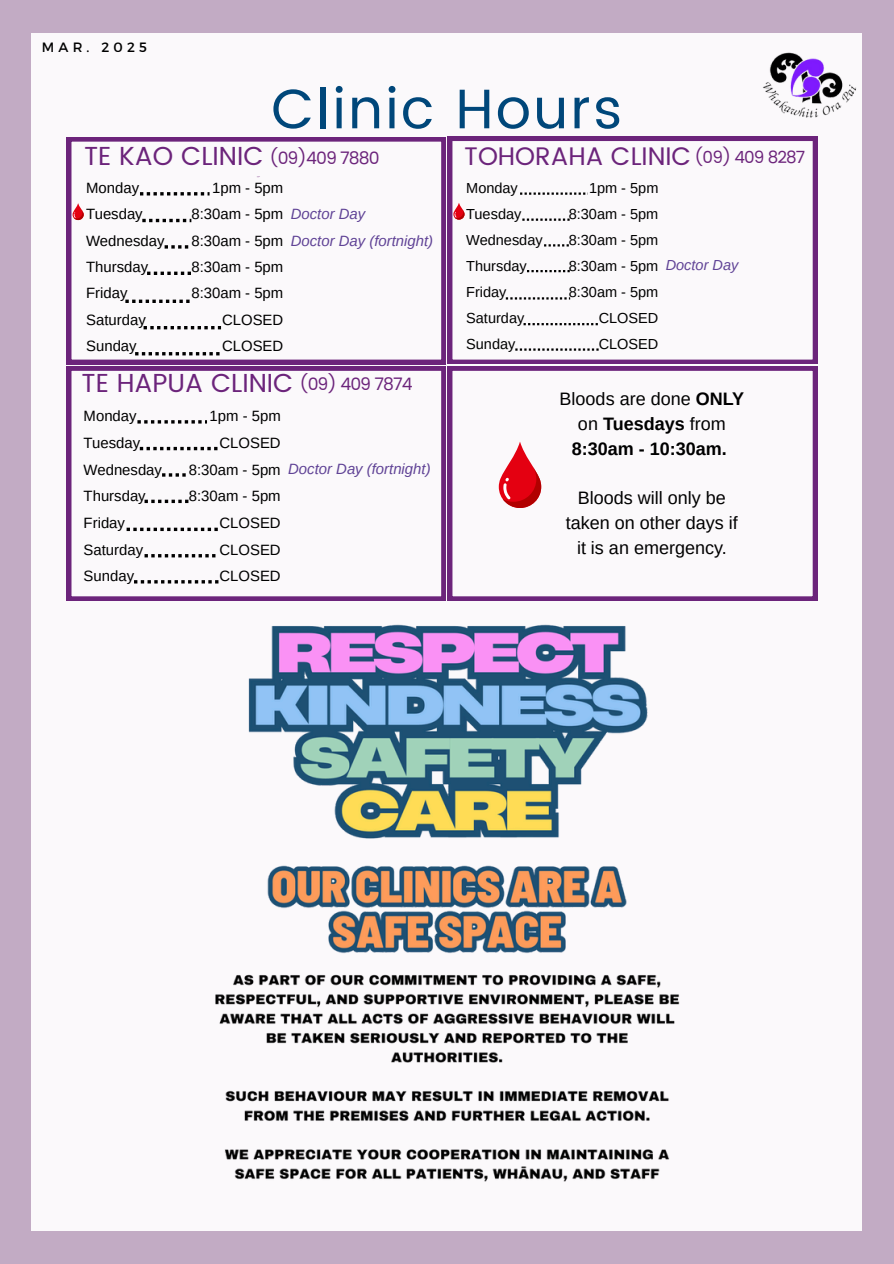
<style>
.page{position:relative;width:894px;height:1264px;background:#fff}
.page>*{position:absolute;margin:0;border:0;box-sizing:border-box;transform-origin:0 0}
.t1{font:55.65px "Poppins";letter-spacing:.04em;color:#00477a}
.t2{font:26.1px "Poppins";color:#6c247b}
.t3{font:25.35px "Poppins";color:#6c247b}
.t4{font:18px/24.8px "Arimo";color:#000;text-align:center}
.t5{font:700 18px/24.8px "Arimo";color:#000;text-align:center}
.t6{font:17.1px "Poppins";letter-spacing:-.055em;color:#6c247b}
.t7{font:16.65px "Poppins";letter-spacing:-.055em;color:#6c247b}
.t8{font:14.85px "Arimo";color:#000}
.t9{font:italic 14.85px "Arimo";color:#604396}
.t10{font:14.55px "Arimo";color:#000}
.t11{font:italic 14.55px "Arimo";color:#604396}
.t12{font:13.5px "Montserrat";letter-spacing:.31em;color:#000}
.s1{font-weight:400}
</style>
<div class="page">
<div style="left:0;top:0;width:893px;height:1263px;background:#c2abc4"></div>
<div style="left:31px;top:33px;width:830px;height:1197px;background:#fff"></div>
<svg style="left:67px;top:366px;width:378px;height:234px"></svg>
<svg style="left:448px;top:136px;width:369px;height:228px"></svg>
<svg style="left:67px;top:137px;width:378px;height:227px"></svg>
<svg style="left:448px;top:366px;width:369px;height:234px"></svg>
<svg style="left:72px;top:203px;width:12px;height:17px"></svg>
<svg style="left:453px;top:203px;width:11px;height:17px"></svg>
<svg style="left:498px;top:441px;width:43px;height:67px"></svg>
<img style="left:758px;top:52px;width:99px;height:85px">
<img style="left:215px;top:624px;width:465px;height:558px">
<h2 class="t12" style="left:42px;top:38px;width:107px">MAR. 2025</h2>
<p class="t2" style="left:84px;top:141px;width:181px">TE KAO CLINIC</p>
<h4 class="t1" style="left:271px;top:76px;width:352px">Clinic Hours</h4>
<p class="t6" style="left:269px;top:148px;width:112px">(09)409 7880</p>
<p class="t7" style="left:694px;top:147px;width:112px">(09) 409 8287</p>
<p class="t3" style="left:464px;top:141px;width:228px">TOHORAHA CLINIC</p>
<p class="t8" style="left:86px;top:179px;width:54px">Monday</p>
<p class="t8" style="left:86px;top:206px;width:58px">Tuesday</p>
<h5 class="t8" style="left:86px;top:232px;width:80px">Wednesday</h5>
<h1 class="t8" style="left:86px;top:258px;width:64px">Thursday</h1>
<h2 class="t8" style="left:86px;top:285px;width:43px">Friday</h2>
<p class="t8" style="left:86px;top:311px;width:61px">Saturday</p>
<p class="t8" style="left:86px;top:337px;width:52px">Sunday</p>
<p class="t8" style="left:212px;top:179px;width:73px">1pm - 5pm</p>
<p class="t8" style="left:191px;top:206px;width:93px">8:30am - 5pm</p>
<p class="t8" style="left:191px;top:232px;width:93px">8:30am - 5pm</p>
<p class="t8" style="left:191px;top:258px;width:93px">8:30am - 5pm</p>
<p class="t8" style="left:191px;top:285px;width:93px">8:30am - 5pm</p>
<p class="t8" style="left:222px;top:311px;width:63px">CLOSED</p>
<p class="t8" style="left:222px;top:337px;width:63px">CLOSED</p>
<p class="t9" style="left:291px;top:206px;width:76px">Doctor Day</p>
<p class="t9" style="left:291px;top:232px;width:144px">Doctor Day (fortnight)</p>
<p class="t2" style="left:81px;top:368px;width:213px">TE HAPUA CLINIC</p>
<p class="t6" style="left:299px;top:374px;width:115px">(09) 409 7874</p>
<p class="t8" style="left:84px;top:408px;width:54px">Monday</p>
<h3 class="t8" style="left:84px;top:434px;width:58px">Tuesday</h3>
<h4 class="t8" style="left:84px;top:461px;width:80px">Wednesday</h4>
<p class="t8" style="left:84px;top:488px;width:64px">Thursday</p>
<p class="t8" style="left:84px;top:514px;width:43px">Friday</p>
<p class="t8" style="left:84px;top:541px;width:61px">Saturday</p>
<p class="t8" style="left:84px;top:568px;width:52px">Sunday</p>
<p class="t8" style="left:209px;top:408px;width:73px">1pm - 5pm</p>
<p class="t8" style="left:219px;top:434px;width:63px">CLOSED</p>
<p class="t8" style="left:189px;top:461px;width:93px">8:30am - 5pm</p>
<p class="t8" style="left:189px;top:488px;width:93px">8:30am - 5pm</p>
<p class="t8" style="left:219px;top:514px;width:63px">CLOSED</p>
<p class="t8" style="left:219px;top:541px;width:63px">CLOSED</p>
<p class="t8" style="left:219px;top:568px;width:63px">CLOSED</p>
<p class="t9" style="left:288px;top:460px;width:144px">Doctor Day (fortnight)</p>
<p class="t10" style="left:466px;top:180px;width:53px">Monday</p>
<p class="t10" style="left:466px;top:206px;width:57px">Tuesday</p>
<p class="t10" style="left:466px;top:232px;width:78px">Wednesday</p>
<p class="t10" style="left:466px;top:258px;width:62px">Thursday</p>
<p class="t10" style="left:466px;top:284px;width:42px">Friday</p>
<p class="t10" style="left:466px;top:310px;width:60px">Saturday</p>
<p class="t10" style="left:466px;top:336px;width:51px">Sunday</p>
<p class="t10" style="left:589px;top:180px;width:71px">1pm - 5pm</p>
<p class="t10" style="left:568px;top:206px;width:91px">8:30am - 5pm</p>
<p class="t10" style="left:568px;top:232px;width:91px">8:30am - 5pm</p>
<p class="t10" style="left:568px;top:258px;width:91px">8:30am - 5pm</p>
<p class="t10" style="left:568px;top:284px;width:91px">8:30am - 5pm</p>
<p class="t10" style="left:598px;top:310px;width:61px">CLOSED</p>
<p class="t10" style="left:598px;top:336px;width:61px">CLOSED</p>
<p class="t11" style="left:665px;top:257px;width:74px">Doctor Day</p>
<p class="t5" style="left:559px;top:386px;width:186px"><span class="s1">Bloods are done</span> ONLY <span class="s1">on</span> Tuesdays <span class="s1">from<br></span>8:30am - 10:30am.</p>
<p class="t4" style="left:565px;top:485px;width:173px">Bloods will only be taken on other days if it is an emergency.</p>
</div>
